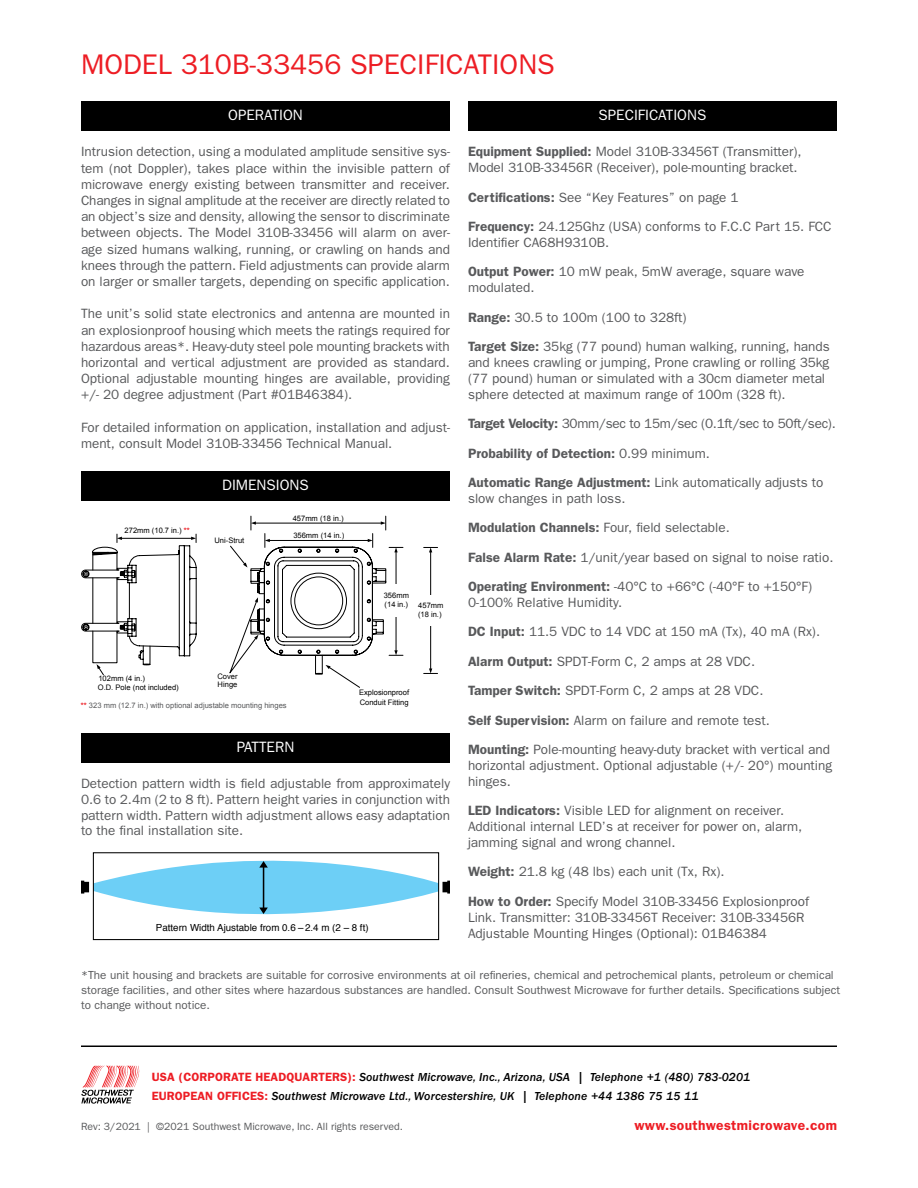
<style>
.page{position:relative;width:918px;height:1188px;background:#fff}
.page>*{position:absolute;margin:0;border:0;box-sizing:border-box;transform-origin:0 0}
.t1{font:28.5px "Franklin Gothic";color:#ed1d24}
.t2{font:15px "Franklin Gothic";color:#fff}
.t3{font:600 13.8px "ITC Franklin Gothic Std";letter-spacing:.025em;color:#ed1d24}
.t4{font:13.5px/29.4px "Franklin Gothic";color:#58595b}
.t5{font:12px/19.5px "ITC Franklin Gothic Std Med It";letter-spacing:.01em;color:#000}
.t6{font:11.7px/15px "Franklin Gothic";color:#58595b}
.t7{font:10.5px "ITC Franklin Gothic Std";color:#58595b}
.t8{font:9.75px "Helvetica";color:#000}
.t9{font:7.5px/9.1px "Arial";color:#010101}
.t10{font:7.5px "Arial";color:#58595b}
.s1{font-weight:700;color:#ed1d24}
.s2{font-weight:600}
.s3{font-family:"ITC Franklin Gothic Std";font-weight:600;color:#ed1d24}
</style>
<div class="page">
<div style="left:468px;top:102px;width:369px;height:29px;background:#000"></div>
<div style="left:81px;top:733px;width:369px;height:30px;background:#000"></div>
<div style="left:81px;top:471px;width:369px;height:30px;background:#000"></div>
<div style="left:81px;top:102px;width:369px;height:29px;background:#000"></div>
<svg style="left:82px;top:516px;width:321px;height:171px"></svg>
<hr style="left:430px;top:552px;width:1px;height:117px;background:#010101">
<svg style="left:424px;top:547px;width:14px;height:5px"></svg>
<svg style="left:424px;top:669px;width:14px;height:5px"></svg>
<div style="left:412px;top:595px;width:38px;height:31px;background:#fff"></div>
<div style="left:443px;top:882px;width:5px;height:10px;border:2px solid #000"></div>
<svg style="left:447px;top:881px;width:3px;height:13px"></svg>
<svg style="left:81px;top:852px;width:358px;height:88px"></svg>
<hr style="left:81px;top:1046px;width:756px;height:1px;background:#000">
<svg style="left:81px;top:1066px;width:58px;height:38px"></svg>
<h1 class="t1" style="left:81px;top:48px;width:475px">MODEL 310B-33456 SPECIFICATIONS</h1>
<p class="t2" style="left:228px;top:107px;width:76px">OPERATION</p>
<p class="t2" style="left:599px;top:107px;width:109px">SPECIFICATIONS</p>
<p class="t4" style="left:81px;top:143px;width:371px;line-height:16.2px;text-align:justify">Intrusion detection, using a modulated amplitude sensitive sys&shy;tem (not Doppler), takes place within the invisible pattern of microwave energy existing between transmitter and receiver.<br>Changes in signal amplitude at the receiver are directly related to an object’s size and density, allowing the sensor to discriminate between objects. The Model 310B-33456 will alarm on aver&shy;age sized humans walking, running, or crawling on hands and knees through the pattern. Field adjustments can provide alarm on larger or smaller targets, depending on specific application.</p>
<p class="t4" style="left:81px;top:305px;width:371px;line-height:16.2px;text-align:justify">The unit’s solid state electronics and antenna are mounted in an explosionproof housing which meets the ratings required for hazardous areas*. Heavy-duty steel pole mounting brackets with horizontal and vertical adjustment are provided as standard.<br>Optional adjustable mounting hinges are available, providing +/- 20 degree adjustment (Part #01B46384).</p>
<p class="t4" style="left:81px;top:419px;width:371px;line-height:16.2px">For detailed information on application, installation and adjust&shy;ment, consult Model 310B-33456 Technical Manual.</p>
<p class="t9" style="left:125px;top:526px;width:67px">272mm (10.7 in.) <span class="s1">**</span></p>
<p class="t2" style="left:222px;top:476px;width:88px">DIMENSIONS</p>
<p class="t9" style="left:215px;top:536px;width:31px">Uni-Strut</p>
<p class="t9" style="left:293px;top:513px;width:52px">457mm (18 in.)</p>
<p class="t9" style="left:293px;top:531px;width:52px">356mm (14 in.)</p>
<p class="t9" style="left:384px;top:591px;width:27px">356mm (14 in.)</p>
<p class="t9" style="left:418px;top:600px;width:27px">457mm (18 in.)</p>
<p class="t9" style="left:98px;top:674px;width:83px">102mm (4 in.)<br>O.D. Pole (not included)</p>
<p class="t9" style="left:217px;top:672px;width:22px;line-height:7.8px">Cover<br>Hinge</p>
<p class="t10" style="left:81px;top:701px;width:207px"><span class="s1">**</span> 323 mm (12.7 in.) with optional adjustable mounting hinges</p>
<p class="t2" style="left:237px;top:738px;width:59px">PATTERN</p>
<p class="t9" style="left:359px;top:688px;width:52px">Explosionproof<br>Conduit Fitting</p>
<p class="t4" style="left:81px;top:775px;width:371px;line-height:15.9px;text-align:justify">Detection pattern width is field adjustable from approximately 0.6 to 2.4m (2 to 8 ft). Pattern height varies in conjunction with pattern width. Pattern width adjustment allows easy adaptation to the final installation site.</p>
<p class="t8" style="left:156px;top:920px;width:214px">Pattern Width Ajustable from 0.6 – 2.4 m (2 – 8 ft)</p>
<p class="t4" style="left:468px;top:144px;width:335px;line-height:15.9px"><span class="s2">Equipment Supplied:</span> Model 310B-33456T (Transmitter),<br>Model 310B-33456R (Receiver), pole-mounting bracket.</p>
<p class="t4" style="left:468px;top:182px;width:365px"><span class="s2">Certifications:</span> See “Key Features” on page 1<br><span class="s2">Frequency:</span> 24.125Ghz (USA) conforms to F.C.C Part 15. FCC</p>
<p class="t4" style="left:468px;top:227px;width:338px">Identifier CA68H9310B.<br><span class="s2">Output Power:</span> 10 mW peak, 5mW average, square wave</p>
<p class="t4" style="left:468px;top:273px;width:363px">modulated.<br><span class="s2">Range:</span> 30.5 to 100m (100 to 328ft)<br><span class="s2">Target Size:</span> 35kg (77 pound) human walking, running, hands</p>
<p class="t4" style="left:468px;top:354px;width:363px;line-height:15.9px">and knees crawling or jumping, Prone crawling or rolling 35kg (77 pound) human or simulated with a 30cm diameter metal sphere detected at maximum range of 100m (328 ft).</p>
<p class="t4" style="left:468px;top:409px;width:369px"><span class="s2">Target Velocity:</span> 30mm/sec to 15m/sec (0.1ft/sec to 50ft/sec).<br><span class="s2">Probability of Detection:</span> 0.99 minimum.<br><span class="s2">Automatic Range Adjustment:</span> Link automatically adjusts to</p>
<p class="t4" style="left:468px;top:483px;width:367px">slow changes in path loss.<br><span class="s2">Modulation Channels:</span> Four, field selectable.<br><span class="s2">False Alarm Rate:</span> 1/unit/year based on signal to noise ratio.<br><span class="s2">Operating Environment:</span> -40°C to +66°C (-40°F to +150°F)</p>
<p class="t4" style="left:468px;top:587px;width:364px">0-100% Relative Humidity.<br><span class="s2">DC Input:</span> 11.5 VDC to 14 VDC at 150 mA (Tx), 40 mA (Rx).<br><span class="s2">Alarm Output:</span> SPDT-Form C, 2 amps at 28 VDC.<br><span class="s2">Tamper Switch:</span> SPDT-Form C, 2 amps at 28 VDC.<br><span class="s2">Self Supervision:</span> Alarm on failure and remote test.<br><span class="s2">Mounting:</span> Pole-mounting heavy-duty bracket with vertical and</p>
<p class="t4" style="left:468px;top:757px;width:366px;line-height:15.9px">horizontal adjustment. Optional adjustable (+/- 20°) mounting hinges.</p>
<p class="t4" style="left:468px;top:802px;width:336px;line-height:15.9px"><span class="s2">LED Indicators:</span> Visible LED for alignment on receiver.<br>Additional internal LED’s at receiver for power on, alarm, jamming signal and wrong channel.</p>
<p class="t4" style="left:468px;top:857px;width:343px"><span class="s2">Weight:</span> 21.8 kg (48 lbs) each unit (Tx, Rx).<br><span class="s2">How to Order:</span> Specify Model 310B-33456 Explosionproof</p>
<p class="t4" style="left:468px;top:909px;width:338px;line-height:15.9px">Link. Transmitter: 310B-33456T Receiver: 310B-33456R<br>Adjustable Mounting Hinges (Optional): 01B46384</p>
<p class="t6" style="left:81px;top:968px;width:761px">*The unit housing and brackets are suitable for corrosive environments at oil refineries, chemical and petrochemical plants, petroleum or chemical storage facilities, and other sites where hazardous substances are handled. Consult Southwest Microwave for further details. Specifications subject to change without notice.</p>
<p class="t5" style="left:152px;top:1067px;width:600px"><span class="s3">USA (CORPORATE HEADQUARTERS):</span> Southwest Microwave, Inc., Arizona, USA | Telephone +1 (480) 783-0201<br><span class="s3">EUROPEAN OFFICES:</span> Southwest Microwave Ltd., Worcestershire, UK | Telephone +44 1386 75 15 11</p>
<p class="t7" style="left:81px;top:1121px;width:323px">Rev: 3/2021 | ©2021 Southwest Microwave, Inc. All rights reserved.</p>
<p class="t3" style="left:634px;top:1117px;width:204px">www.southwestmicrowave.com</p>
</div>
